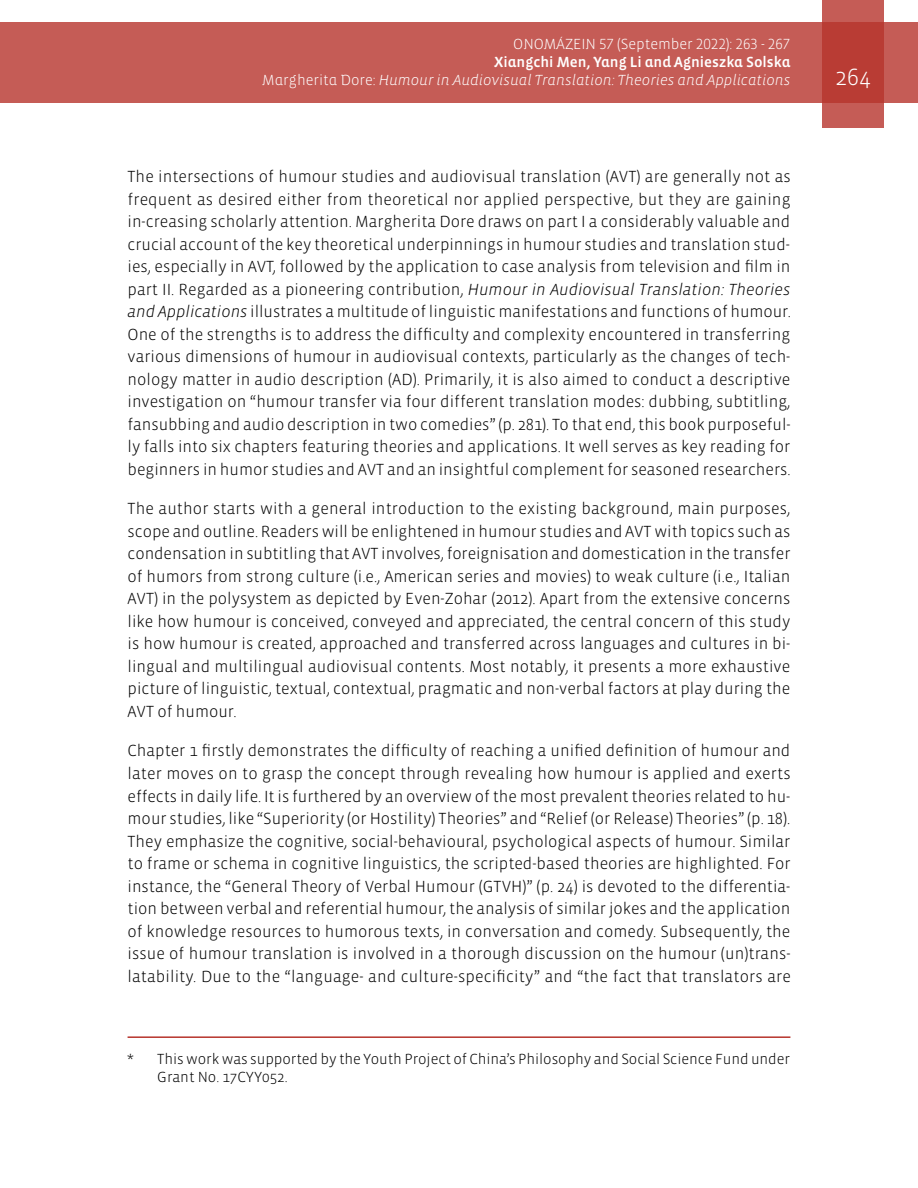
<style>
.page{position:relative;width:918px;height:1188px;background:#fff}
.page>*{position:absolute;margin:0;border:0;box-sizing:border-box;transform-origin:0 0}
.t1{font:300 24px "Vista Sans";color:#fff}
.t2{font:300 16.5px/22.5px "Vista Sans";color:#000;text-align:justify}
.t3{font:300 15px/18px "Vista Sans";letter-spacing:-.005em;color:#000}
.t4{font:15px "Vista Sans Alt Light Ita";color:#fff}
.t5{font:15px "Vista Sans Alt Med";color:#fff}
.t6{font:300 15px "Vista Sans Alt";color:#fff}
.s1{font-family:"Vista Sans Alt";font-weight:300}
.s2{font-style:italic}
</style>
<div class="page">
<div style="left:0;top:23px;width:918px;height:80px;background:#c55c56"></div>
<svg style="left:822px;top:0;width:62px;height:128px;background:#bd4740"></svg>
<hr style="left:128px;top:1036px;width:662px;height:2px;background:#b7342c">
<p class="t6" style="left:513px;top:37px;width:279px">ONOMÁZEIN 57 (September 2022): 263 - 267</p>
<p class="t5" style="left:494px;top:55px;width:298px">Xiangchi Men, Yang Li and Agnieszka Solska</p>
<p class="t4" style="left:262px;top:73px;width:530px"><span class="s1">Margherita Dore:</span> Humour in Audiovisual Translation: Theories and Applications</p>
<h1 class="t1" style="left:835px;top:65px;width:37px">264</h1>
<p class="t2" style="left:128px;top:166px;width:665px">The intersections of humour studies and audiovisual translation (AVT) are generally not as frequent as desired either from theoretical nor applied perspective, but they are gaining in-creasing scholarly attention. Margherita Dore draws on part I a considerably valuable and crucial account of the key theoretical underpinnings in humour studies and translation stud&shy;ies, especially in AVT, followed by the application to case analysis from television and film in part II. Regarded as a pioneering contribution, <span class="s2">Humour in Audiovisual Translation: Theories and Applications</span> illustrates a multitude of linguistic manifestations and functions of humour.<br>One of the strengths is to address the difficulty and complexity encountered in transferring various dimensions of humour in audiovisual contexts, particularly as the changes of tech&shy;nology matter in audio description (AD). Primarily, it is also aimed to conduct a descriptive investigation on “humour transfer via four different translation modes: dubbing, subtitling, fansubbing and audio description in two comedies” (p. 281). To that end, this book purposeful&shy;ly falls into six chapters featuring theories and applications. It well serves as key reading for beginners in humor studies and AVT and an insightful complement for seasoned researchers.</p>
<p class="t2" style="left:128px;top:498px;width:664px">The author starts with a general introduction to the existing background, main purposes, scope and outline. Readers will be enlightened in humour studies and AVT with topics such as condensation in subtitling that AVT involves, foreignisation and domestication in the transfer of humors from strong culture (i.e., American series and movies) to weak culture (i.e., Italian AVT) in the polysystem as depicted by Even-Zohar (2012). Apart from the extensive concerns like how humour is conceived, conveyed and appreciated, the central concern of this study is how humour is created, approached and transferred across languages and cultures in bi&shy;lingual and multilingual audiovisual contents. Most notably, it presents a more exhaustive picture of linguistic, textual, contextual, pragmatic and non-verbal factors at play during the AVT of humour.</p>
<p class="t2" style="left:128px;top:740px;width:665px">Chapter 1 firstly demonstrates the difficulty of reaching a unified definition of humour and later moves on to grasp the concept through revealing how humour is applied and exerts effects in daily life. It is furthered by an overview of the most prevalent theories related to hu&shy;mour studies, like “Superiority (or Hostility) Theories” and “Relief (or Release) Theories” (p. 18).<br>They emphasize the cognitive, social-behavioural, psychological aspects of humour. Similar to frame or schema in cognitive linguistics, the scripted-based theories are highlighted. For instance, the “General Theory of Verbal Humour (GTVH)” (p. 24) is devoted to the differentia&shy;tion between verbal and referential humour, the analysis of similar jokes and the application of knowledge resources to humorous texts, in conversation and comedy. Subsequently, the issue of humour translation is involved in a thorough discussion on the humour (un)trans&shy;latability. Due to the “language- and culture-specificity” and “the fact that translators are</p>
<p class="t3" style="left:157px;top:1050px;width:634px;text-indent:-30px">* This work was supported by the Youth Project of China’s Philosophy and Social Science Fund under<br>Grant No. 17CYY052.</p>
</div>
